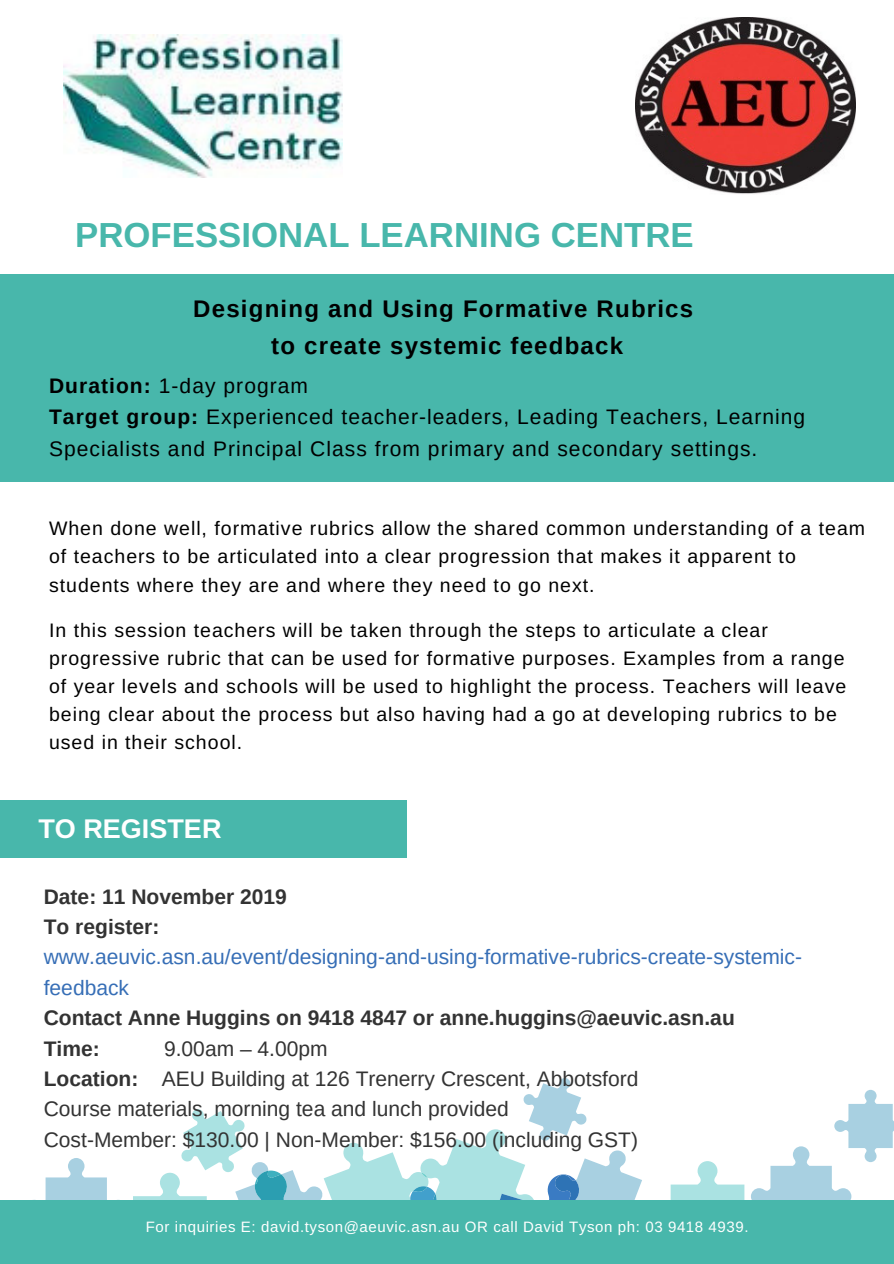
<style>
.page{position:relative;width:894px;height:1264px;background:#fff}
.page>*{position:absolute;margin:0;border:0;box-sizing:border-box;transform-origin:0 0}
.t1{font:700 34.8px "Arimo";color:#48b7ab}
.t2{font:700 27px "Arimo";color:#fff}
.t3{font:700 24px/37.2px "Arimo";letter-spacing:.05em;color:#000;text-align:center}
.t4{font:21px/30.5px "Arimo";color:#333}
.t5{font:21px/31.5px "Arimo";letter-spacing:.05em;color:#000}
.t6{font:700 21px/30.5px "Arimo";color:#333}
.t7{font:21px/30.5px "Arimo";color:#366eb6}
.t8{font:19.5px/28.2px "Arimo";letter-spacing:.05em;color:#000}
.t9{font:15px "Arimo";letter-spacing:.04em;color:#fff}
.s1{font-weight:700}
</style>
<div class="page">
<div style="left:0;top:274px;width:893px;height:208px;background:#48b7ab"></div>
<svg style="left:1px;top:1078px;width:892px;height:186px"></svg>
<div style="left:0;top:800px;width:407px;height:57px;background:#48b7ab"></div>
<div style="left:0;top:1200px;width:893px;height:63px;background:#48b7ab"></div>
<img style="left:63px;top:35px;width:279px;height:143px">
<img style="left:635px;top:18px;width:220px;height:176px">
<h1 class="t1" style="left:75px;top:216px;width:620px">PROFESSIONAL LEARNING CENTRE</h1>
<p class="t3" style="left:193px;top:290px;width:501px">Designing and Using Formative Rubrics to create systemic feedback</p>
<p class="t5" style="left:49px;top:370px;width:757px"><span class="s1">Duration:</span> 1-day program<br><span class="s1">Target group:</span> Experienced teacher-leaders, Leading Teachers, Learning<br>Specialists and Principal Class from primary and secondary settings.</p>
<p class="t8" style="left:49px;top:514px;width:817px">When done well, formative rubrics allow the shared common understanding of a team of teachers to be articulated into a clear progression that makes it apparent to students where they are and where they need to go next.</p>
<p class="t8" style="left:49px;top:615px;width:798px">In this session teachers will be taken through the steps to articulate a clear progressive rubric that can be used for formative purposes. Examples from a range of year levels and schools will be used to highlight the process. Teachers will leave being clear about the process but also having had a go at developing rubrics to be used in their school.</p>
<h2 class="t2" style="left:38px;top:814px;width:184px">TO REGISTER</h2>
<p class="t6" style="left:44px;top:881px;width:244px">Date: 11 November 2019<br>To register:</p>
<p class="t7" style="left:44px;top:941px;width:759px">www.aeuvic.asn.au/event/designing-and-using-formative-rubrics-create-systemic&shy;feedback</p>
<p class="t6" style="left:44px;top:1002px;width:692px">Contact Anne Huggins on 9418 4847 or anne.huggins@aeuvic.asn.au<br>Time:</p>
<p class="t4" style="left:44px;top:1033px;width:596px;text-indent:120px">9.00am – 4.00pm<br><span class="s1">Location:</span> AEU Building at 126 Trenerry Crescent, Abbotsford Course materials, morning tea and lunch provided Cost-Member: $130.00 | Non-Member: $156.00 (including GST)</p>
<p class="t9" style="left:146px;top:1217px;width:604px">For inquiries E: david.tyson@aeuvic.asn.au OR call David Tyson ph: 03 9418 4939.</p>
</div>
